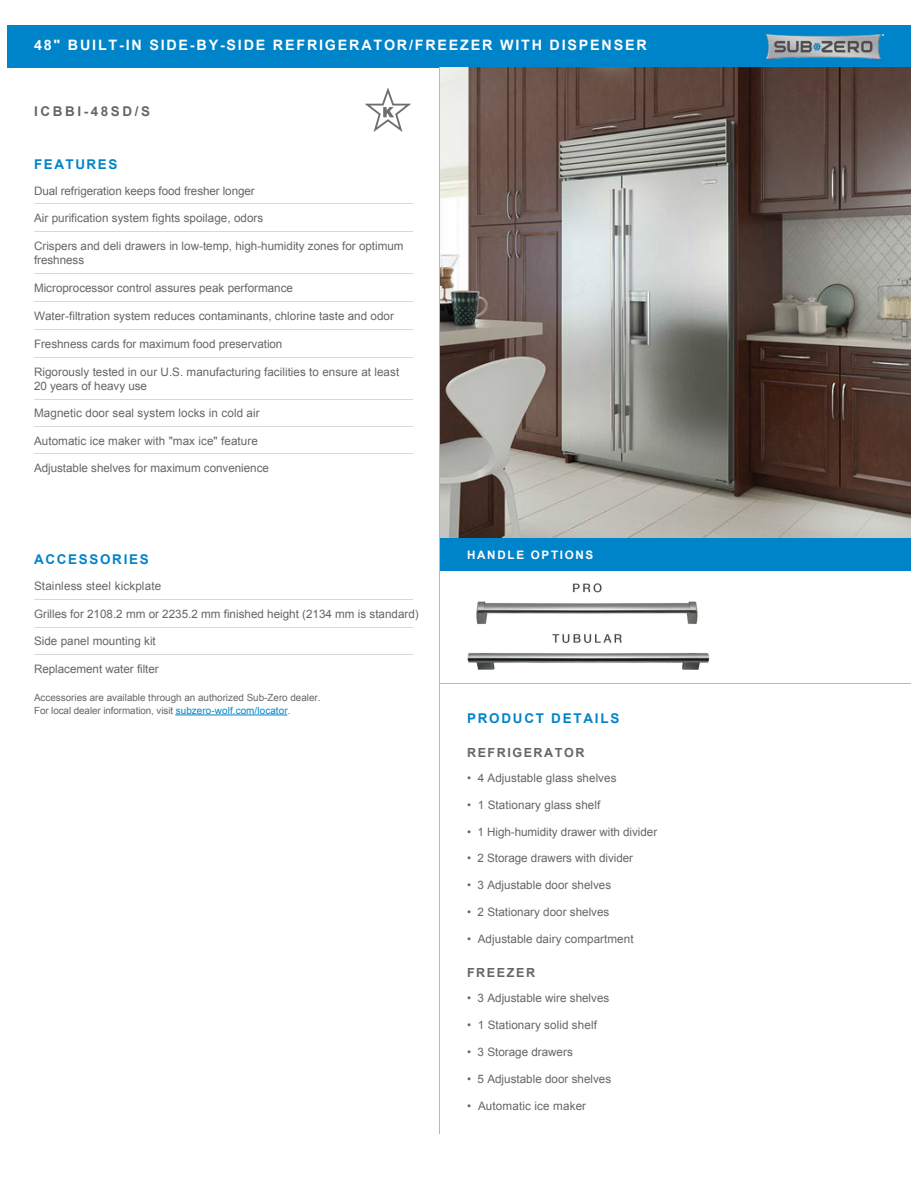
<style>
.page{position:relative;width:918px;height:1188px;background:#fff}
.page>*{position:absolute;margin:0;border:0;box-sizing:border-box;transform-origin:0 0}
.t1{font:700 14.4px "Arial";letter-spacing:.125em;color:#fff}
.t2{font:700 13.5px "Arial";letter-spacing:.125em;color:#0084c9}
.t3{font:700 13.5px "Arial";letter-spacing:.195em;color:#666}
.t4{font:700 12.6px "Arial";letter-spacing:.125em;color:#666}
.t5{font:11.7px/14.4px "Arial";color:#666}
.t6{font:700 11.7px "Arial";letter-spacing:.145em;color:#fff}
.t7{font:9.9px/12.6px "Arial";color:#666}
.s1{color:#0084c9}
</style>
<div class="page">
<div style="left:7px;top:25px;width:904px;height:42px;background:#0084c9"></div>
<hr style="left:34px;top:453px;width:378px;height:1px;background:#d8d8d8">
<hr style="left:34px;top:426px;width:378px;height:1px;background:#d8d8d8">
<hr style="left:34px;top:399px;width:378px;height:1px;background:#d8d8d8">
<hr style="left:34px;top:357px;width:378px;height:1px;background:#d8d8d8">
<hr style="left:34px;top:329px;width:378px;height:1px;background:#d8d8d8">
<hr style="left:34px;top:301px;width:378px;height:1px;background:#d8d8d8">
<hr style="left:34px;top:273px;width:378px;height:1px;background:#d8d8d8">
<hr style="left:34px;top:231px;width:378px;height:1px;background:#d8d8d8">
<hr style="left:34px;top:204px;width:378px;height:1px;background:#d8d8d8">
<hr style="left:34px;top:654px;width:378px;height:1px;background:#d8d8d8">
<hr style="left:34px;top:627px;width:378px;height:1px;background:#d8d8d8">
<hr style="left:34px;top:599px;width:378px;height:1px;background:#d8d8d8">
<div style="left:440px;top:538px;width:471px;height:32px;background:#0084c9"></div>
<hr style="left:440px;top:683px;width:471px;height:1px;background:#b8b8b8">
<hr style="left:439px;top:67px;width:1px;height:1067px;background:#b8b8b8">
<img style="left:766px;top:34px;width:117px;height:24px">
<svg style="left:365px;top:88px;width:46px;height:44px"></svg>
<hr style="left:176px;top:714px;width:111px;height:1px;background:#0084c9">
<img style="left:440px;top:67px;width:471px;height:471px">
<img style="left:467px;top:584px;width:242px;height:86px">
<p class="t1" style="left:34px;top:36px;width:614px">48" BUILT-IN SIDE-BY-SIDE REFRIGERATOR/FREEZER WITH DISPENSER</p>
<p class="t3" style="left:34px;top:102px;width:118px">ICBBI-48SD/S</p>
<p class="t2" style="left:34px;top:155px;width:85px">FEATURES</p>
<p class="t5" style="left:34px;top:183px;width:222px">Dual refrigeration keeps food fresher longer</p>
<p class="t5" style="left:34px;top:211px;width:231px">Air purification system fights spoilage, odors</p>
<p class="t5" style="left:34px;top:239px;width:371px">Crispers and deli drawers in low-temp, high-humidity zones for optimum freshness</p>
<p class="t5" style="left:34px;top:281px;width:261px">Microprocessor control assures peak performance</p>
<p class="t5" style="left:34px;top:309px;width:361px">Water-filtration system reduces contaminants, chlorine taste and odor</p>
<p class="t5" style="left:34px;top:337px;width:250px">Freshness cards for maximum food preservation</p>
<p class="t5" style="left:34px;top:364px;width:367px">Rigorously tested in our U.S. manufacturing facilities to ensure at least<br>20 years of heavy use</p>
<p class="t5" style="left:34px;top:406px;width:227px">Magnetic door seal system locks in cold air</p>
<p class="t5" style="left:34px;top:433px;width:225px">Automatic ice maker with "max ice" feature</p>
<p class="t5" style="left:34px;top:461px;width:236px">Adjustable shelves for maximum convenience</p>
<p class="t2" style="left:34px;top:550px;width:116px">ACCESSORIES</p>
<p class="t5" style="left:34px;top:579px;width:129px">Stainless steel kickplate</p>
<p class="t5" style="left:34px;top:606px;width:386px">Grilles for 2108.2 mm or 2235.2 mm finished height (2134 mm is standard)</p>
<p class="t5" style="left:34px;top:634px;width:123px">Side panel mounting kit</p>
<p class="t5" style="left:34px;top:662px;width:126px">Replacement water filter</p>
<p class="t7" style="left:34px;top:691px;width:288px">Accessories are available through an authorized Sub-Zero dealer.<br>For local dealer information, visit <span class="s1">subzero-wolf.com/locator</span>.</p>
<p class="t6" style="left:467px;top:547px;width:128px">HANDLE OPTIONS</p>
<p class="t2" style="left:467px;top:710px;width:154px">PRODUCT DETAILS</p>
<p class="t4" style="left:467px;top:744px;width:119px">REFRIGERATOR</p>
<p class="t5" style="left:467px;top:771px;width:151px">• 4 Adjustable glass shelves</p>
<p class="t5" style="left:467px;top:797px;width:135px">• 1 Stationary glass shelf</p>
<p class="t5" style="left:467px;top:824px;width:192px">• 1 High-humidity drawer with divider</p>
<p class="t5" style="left:467px;top:851px;width:168px">• 2 Storage drawers with divider</p>
<p class="t5" style="left:467px;top:878px;width:146px">• 3 Adjustable door shelves</p>
<p class="t5" style="left:467px;top:905px;width:144px">• 2 Stationary door shelves</p>
<p class="t5" style="left:467px;top:932px;width:168px">• Adjustable dairy compartment</p>
<p class="t4" style="left:467px;top:964px;width:70px">FREEZER</p>
<p class="t5" style="left:467px;top:991px;width:144px">• 3 Adjustable wire shelves</p>
<p class="t5" style="left:467px;top:1018px;width:131px">• 1 Stationary solid shelf</p>
<p class="t5" style="left:467px;top:1045px;width:107px">• 3 Storage drawers</p>
<p class="t5" style="left:467px;top:1072px;width:146px">• 5 Adjustable door shelves</p>
<p class="t5" style="left:467px;top:1099px;width:121px">• Automatic ice maker</p>
</div>
